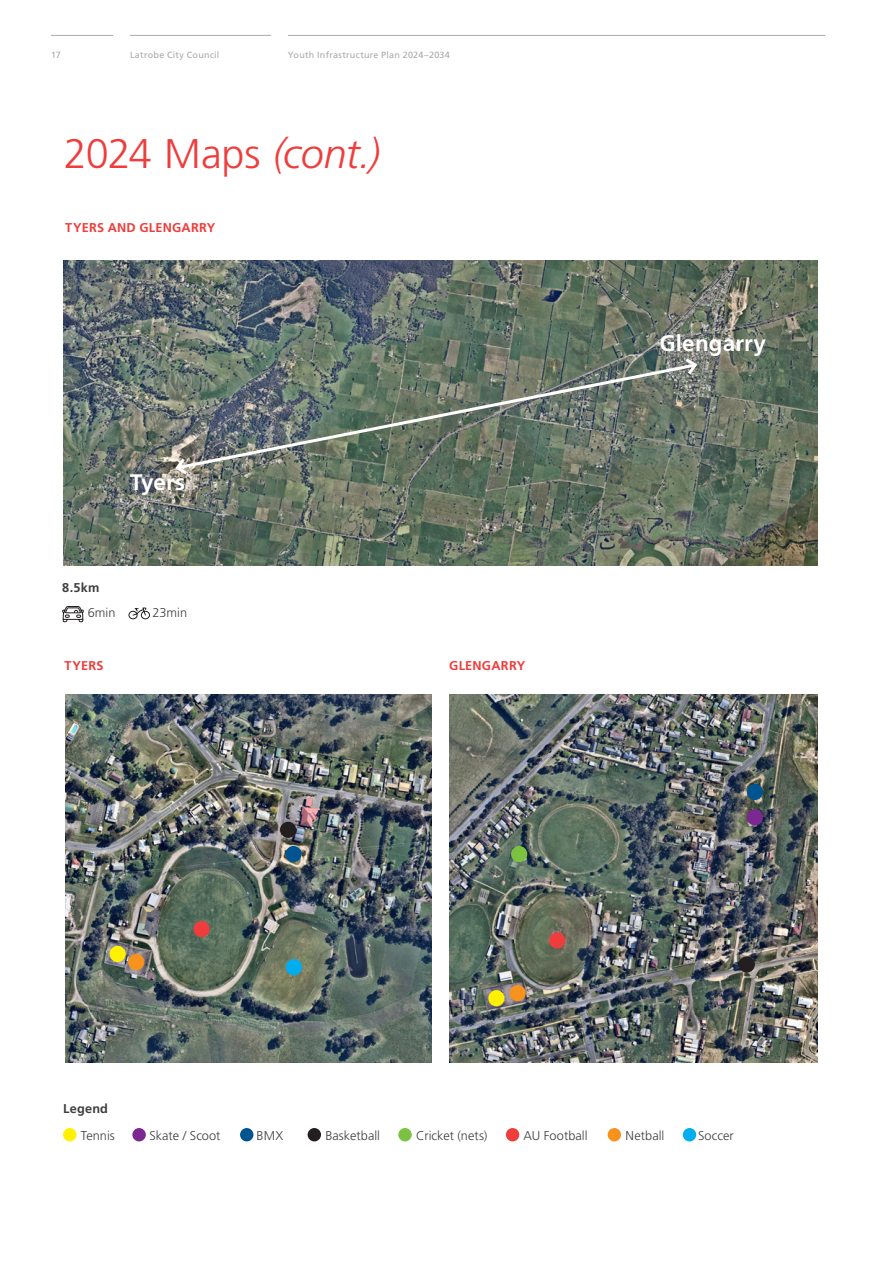
<style>
.page{position:relative;width:893px;height:1263px;background:#fff}
.page>*{position:absolute;margin:0;border:0;box-sizing:border-box;transform-origin:0 0}
.t1{font:300 41.4px "Frutiger LT Std";letter-spacing:-.015em;color:#ee3d3c}
.t2{font:700 22.5px "Frutiger LT Std";letter-spacing:.005em;color:#fff}
.Body{font:300 12.75px "Frutiger LT Std";letter-spacing:.005em;color:#3e3e3f}
.Body_Heading{font:700 12.75px "Frutiger LT Std";letter-spacing:.015em;color:#ee3d3c}
.Body-2{font:700 12.75px "Frutiger LT Std";letter-spacing:.015em;color:#3e3e3f}
.t3{font:9px "Frutiger LT Std";letter-spacing:.03em;color:#a8a9ad}
.s1{font-style:italic}
</style>
<div class="page">
<img style="left:65px;top:695px;width:367px;height:367px">
<div style="left:280px;top:822px;width:16px;height:16px;background:#231f20;border-radius:50%"></div>
<div style="left:128px;top:954px;width:16px;height:16px;background:#f7931d;border-radius:50%"></div>
<div style="left:285px;top:846px;width:17px;height:16px;background:#005590;border-radius:50%"></div>
<div style="left:109px;top:946px;width:17px;height:16px;background:#fff101;border-radius:50%"></div>
<div style="left:193px;top:921px;width:17px;height:16px;background:#ee3d3c;border-radius:50%"></div>
<div style="left:63px;top:1128px;width:14px;height:13px;background:#fff101;border-radius:50%"></div>
<div style="left:132px;top:1128px;width:14px;height:13px;background:#7b2991;border-radius:50%"></div>
<div style="left:240px;top:1128px;width:13px;height:13px;background:#005590;border-radius:50%"></div>
<div style="left:308px;top:1128px;width:13px;height:13px;background:#231f20;border-radius:50%"></div>
<div style="left:398px;top:1128px;width:14px;height:13px;background:#7bc142;border-radius:50%"></div>
<div style="left:506px;top:1128px;width:13px;height:13px;background:#ee3d3c;border-radius:50%"></div>
<div style="left:608px;top:1128px;width:13px;height:13px;background:#f7931d;border-radius:50%"></div>
<div style="left:683px;top:1128px;width:13px;height:13px;background:#00aeef;border-radius:50%"></div>
<img style="left:449px;top:695px;width:368px;height:367px">
<div style="left:549px;top:932px;width:16px;height:16px;background:#ee3d3c;border-radius:50%"></div>
<img style="left:63px;top:260px;width:754px;height:305px">
<svg style="left:174px;top:362px;width:525px;height:109px"></svg>
<svg style="left:682px;top:355px;width:17px;height:23px"></svg>
<svg style="left:173px;top:455px;width:17px;height:22px"></svg>
<svg style="left:62px;top:606px;width:22px;height:16px"></svg>
<svg style="left:128px;top:607px;width:22px;height:13px"></svg>
<div style="left:286px;top:959px;width:16px;height:16px;background:#00aeef;border-radius:50%"></div>
<div style="left:511px;top:846px;width:16px;height:16px;background:#7bc142;border-radius:50%"></div>
<div style="left:747px;top:784px;width:16px;height:16px;background:#005590;border-radius:50%"></div>
<div style="left:747px;top:809px;width:16px;height:16px;background:#7b2991;border-radius:50%"></div>
<div style="left:488px;top:990px;width:17px;height:16px;background:#fff101;border-radius:50%"></div>
<div style="left:510px;top:985px;width:16px;height:16px;background:#f7931d;border-radius:50%"></div>
<div style="left:739px;top:956px;width:16px;height:16px;background:#231f20;border-radius:50%"></div>
<hr style="left:51px;top:35px;width:62px;height:1px;background:#a8a9ad">
<hr style="left:130px;top:35px;width:141px;height:1px;background:#a8a9ad">
<hr style="left:288px;top:35px;width:537px;height:1px;background:#a8a9ad">
<p class="t3" style="left:51px;top:49px;width:11px">17</p>
<p class="t3" style="left:130px;top:49px;width:91px">Latrobe City Council</p>
<p class="t3" style="left:288px;top:49px;width:164px">Youth Infrastructure Plan 2024–2034</p>
<h1 class="t1" style="left:64px;top:130px;width:318px">2024 Maps <span class="s1">(cont.)</span></h1>
<p class="Body_Heading" style="left:65px;top:220px;width:152px">TYERS AND GLENGARRY</p>
<h2 class="t2" style="left:130px;top:469px;width:57px">Tyers</h2>
<p class="Body-2" style="left:62px;top:580px;width:39px">8.5km</p>
<p class="Body" style="left:88px;top:606px;width:29px">6min</p>
<p class="Body" style="left:152px;top:606px;width:36px">23min</p>
<p class="Body_Heading" style="left:65px;top:658px;width:40px">TYERS</p>
<p class="Body_Heading" style="left:449px;top:658px;width:77px">GLENGARRY</p>
<h2 class="t2" style="left:659px;top:330px;width:108px">Glengarry</h2>
<p class="Body-2" style="left:63px;top:1101px;width:46px">Legend</p>
<p class="Body" style="left:81px;top:1128px;width:36px">Tennis</p>
<p class="Body" style="left:149px;top:1128px;width:73px">Skate / Scoot</p>
<p class="Body" style="left:257px;top:1128px;width:28px">BMX</p>
<p class="Body" style="left:325px;top:1128px;width:56px">Basketball</p>
<p class="Body" style="left:416px;top:1128px;width:73px">Cricket (nets)</p>
<p class="Body" style="left:523px;top:1128px;width:66px">AU Football</p>
<p class="Body" style="left:626px;top:1128px;width:40px">Netball</p>
<p class="Body" style="left:698px;top:1128px;width:37px">Soccer</p>
</div>
